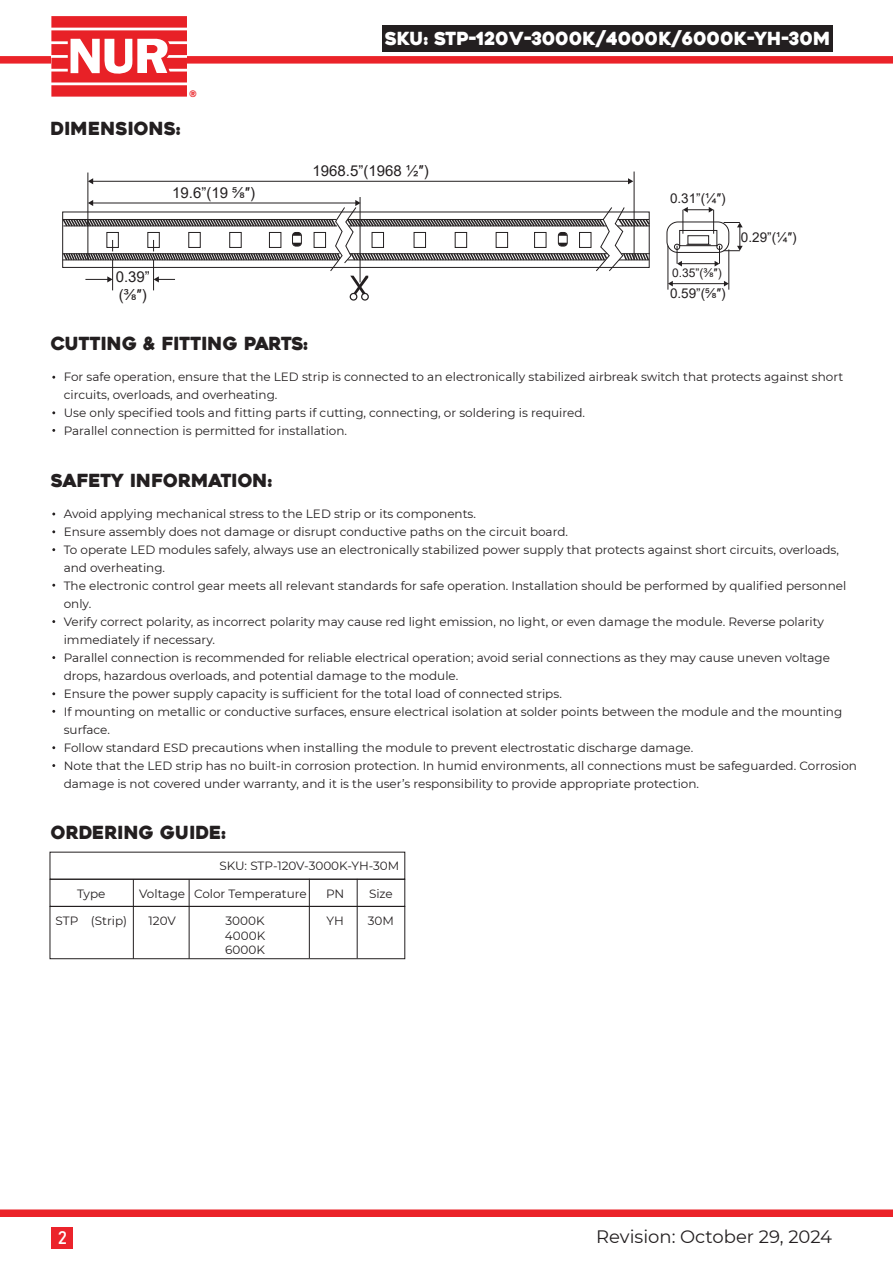
<style>
.page{position:relative;width:893px;height:1263px;background:#fff}
.page>*{position:absolute;margin:0;border:0;box-sizing:border-box;transform-origin:0 0}
.t1{font:18px "Heavitas";color:#231f20}
.t2{font:18px "Heavitas";color:#fff}
.t3{font:18px "Montserrat";color:#231f20}
.t4{font:18px "Bahnschrift";color:#fff}
.t5{font:15px/18px "Arial";color:#231f20}
.t6{font:13.5px "Arial";color:#231f20}
.t7{font:12px/18px "Montserrat";color:#231f20}
.t8{font:12px "Arial";color:#231f20}
.t9{font:700 9.3px "Montserrat";color:#ea2227}
</style>
<div class="page">
<div style="left:0;top:56px;width:893px;height:8px;background:#eb2329"></div>
<div style="left:0;top:1209px;width:893px;height:8px;background:#eb2329"></div>
<div style="left:382px;top:26px;width:450px;height:26px;background:#231f20"></div>
<div style="left:52px;top:1227px;width:21px;height:21px;background:#eb232b"></div>
<svg style="left:51px;top:16px;width:136px;height:81px"></svg>
<hr style="left:88px;top:173px;width:1px;height:53px;background:#231f20">
<hr style="left:360px;top:197px;width:1px;height:31px;background:#231f20">
<hr style="left:634px;top:172px;width:1px;height:47px;background:#231f20">
<hr style="left:92px;top:181px;width:537px;height:1px;background:#231f20">
<svg style="left:628px;top:178px;width:5px;height:6px"></svg>
<svg style="left:88px;top:178px;width:5px;height:6px"></svg>
<div style="left:667px;top:222px;width:62px;height:31px;border:1px solid #231f20;border-radius:11px"></div>
<hr style="left:728px;top:249px;width:1px;height:41px;background:#231f20">
<hr style="left:668px;top:246px;width:1px;height:44px;background:#231f20">
<hr style="left:672px;top:283px;width:53px;height:1px;background:#231f20">
<svg style="left:668px;top:281px;width:5px;height:5px"></svg>
<svg style="left:724px;top:281px;width:5px;height:5px"></svg>
<svg style="left:62px;top:200px;width:588px;height:101px"></svg>
<svg style="left:674px;top:207px;width:69px;height:59px"></svg>
<div style="left:50px;top:879px;width:355px;height:28px;border:1px solid #231f20"></div>
<div style="left:50px;top:906px;width:355px;height:53px;border:1px solid #231f20"></div>
<hr style="left:133px;top:879px;width:1px;height:80px;background:#231f20">
<hr style="left:189px;top:879px;width:1px;height:80px;background:#231f20">
<hr style="left:309px;top:879px;width:1px;height:79px;background:#231f20">
<hr style="left:357px;top:879px;width:1px;height:79px;background:#231f20">
<h1 class="t1" style="left:50px;top:117px;width:131px">DIMENSIONS:</h1>
<p class="t9" style="left:189px;top:89px;width:9px">®</p>
<p class="t5" style="left:172px;top:183px;width:84px">19.6”(19 ⅝″)</p>
<p class="t5" style="left:116px;top:268px;width:36px">0.39” (⅜″)</p>
<h1 class="t2" style="left:385px;top:27px;width:448px">SKU: STP-120V-3000K/4000K/6000K-YH-30M</h1>
<p class="t5" style="left:312px;top:161px;width:118px">1968.5”(1968 ½″)</p>
<p class="t6" style="left:670px;top:189px;width:57px">0.31”(¼″)</p>
<p class="t8" style="left:672px;top:265px;width:51px">0.35”(⅜″)</p>
<p class="t6" style="left:670px;top:284px;width:57px">0.59”(⅝″)</p>
<p class="t6" style="left:741px;top:228px;width:57px">0.29”(¼″)</p>
<h1 class="t1" style="left:51px;top:333px;width:258px">CUTTING &amp; FITTING PARTS:</h1>
<p class="t7" style="left:64px;top:367px;width:781px">For safe operation, ensure that the LED strip is connected to an electronically stabilized airbreak switch that protects against short circuits, overloads, and overheating.<br>Use only specified tools and fitting parts if cutting, connecting, or soldering is required.<br>Parallel connection is permitted for installation.</p>
<h1 class="t1" style="left:51px;top:470px;width:223px">SAFETY INFORMATION:</h1>
<p class="t7" style="left:64px;top:504px;width:795px">Avoid applying mechanical stress to the LED strip or its components.<br>Ensure assembly does not damage or disrupt conductive paths on the circuit board.<br>To operate LED modules safely, always use an electronically stabilized power supply that protects against short circuits, overloads, and overheating.<br>The electronic control gear meets all relevant standards for safe operation. Installation should be performed by qualified personnel only.<br>Verify correct polarity, as incorrect polarity may cause red light emission, no light, or even damage the module. Reverse polarity immediately if necessary.<br>Parallel connection is recommended for reliable electrical operation; avoid serial connections as they may cause uneven voltage drops, hazardous overloads, and potential damage to the module.<br>Ensure the power supply capacity is sufficient for the total load of connected strips.<br>If mounting on metallic or conductive surfaces, ensure electrical isolation at solder points between the module and the mounting surface.<br>Follow standard ESD precautions when installing the module to prevent electrostatic discharge damage.<br>Note that the LED strip has no built-in corrosion protection. In humid environments, all connections must be safeguarded. Corrosion damage is not covered under warranty, and it is the user’s responsibility to provide appropriate protection.</p>
<h1 class="t1" style="left:51px;top:822px;width:176px">ORDERING GUIDE:</h1>
<p class="t7" style="left:219px;top:856px;width:181px">SKU: STP-120V-3000K-YH-30M</p>
<p class="t7" style="left:77px;top:884px;width:30px">Type</p>
<p class="t7" style="left:56px;top:912px;width:73px">STP (Strip)</p>
<p class="t7" style="left:194px;top:884px;width:114px">Color Temperature</p>
<p class="t7" style="left:225px;top:913px;width:42px;line-height:14.4px;text-align:justify">3000K 4000K 6000K</p>
<p class="t7" style="left:369px;top:884px;width:25px">Size</p>
<p class="t7" style="left:368px;top:912px;width:28px">30M</p>
<p class="t7" style="left:139px;top:884px;width:47px">Voltage</p>
<p class="t7" style="left:149px;top:912px;width:29px">120V</p>
<p class="t7" style="left:326px;top:884px;width:20px">PN</p>
<p class="t7" style="left:327px;top:912px;width:19px">YH</p>
<h1 class="t4" style="left:58px;top:1224px;width:11px">2</h1>
<h1 class="t3" style="left:596px;top:1224px;width:237px">Revision: October 29, 2024</h1>
</div>
